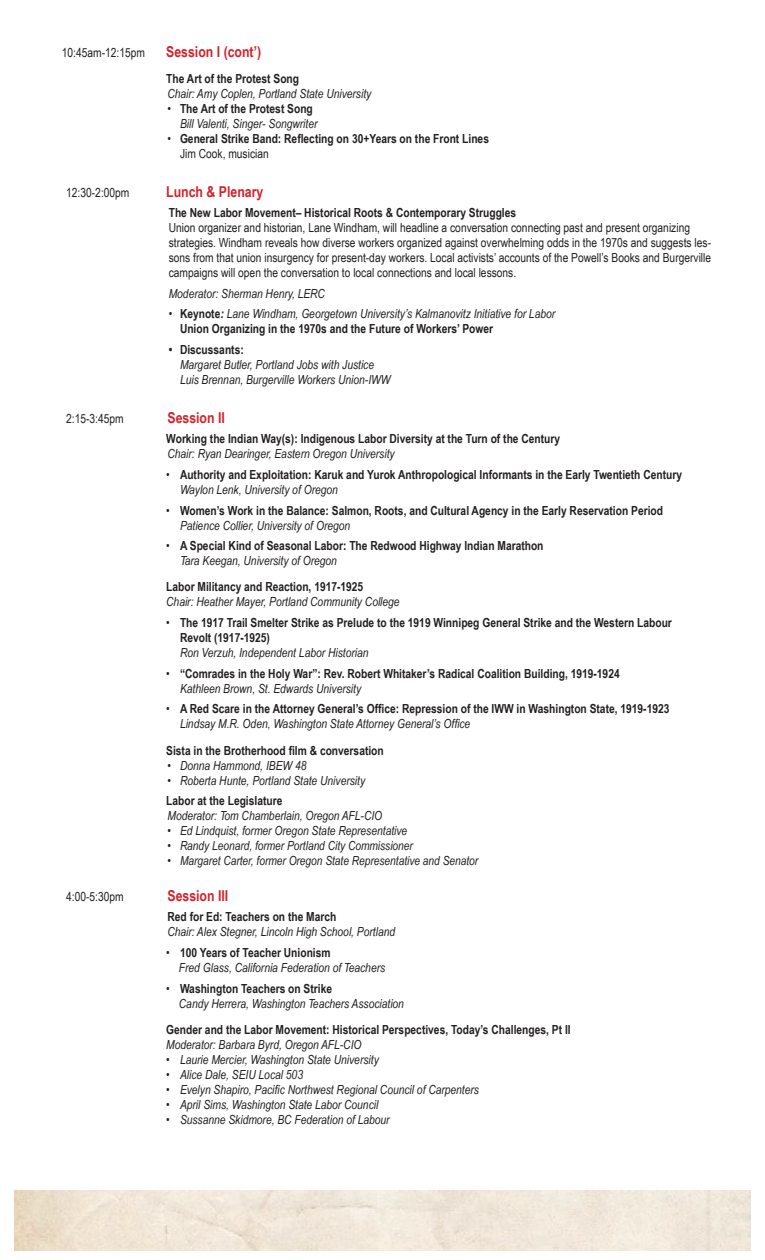
<style>
.page{position:relative;width:765px;height:1260px;background:#fff}
.page>*{position:absolute;margin:0;border:0;box-sizing:border-box;transform-origin:0 0}
.t1{font:700 15px "Arial Narrow";color:#d1232a}
.t2{font:italic 12.5px/15px "Arial Narrow";color:#231f20}
.t3{font:700 12.5px/15px "Arial Narrow";color:#231f20}
.t4{font:12.5px/15px "Arial Narrow";color:#231f20}
.s1{font-style:normal}
.s2{font-weight:700;font-style:normal}
.s3{font-weight:400}
.s4{font-weight:700}
.s5{font-weight:400;font-style:italic}
</style>
<div class="page">
<p class="t4" style="left:62px;top:44px;width:85px">10:45am-12:15pm</p>
<p class="t1" style="left:166px;top:40px;width:97px">Session I (cont’)</p>
<p class="t3" style="left:166px;top:70px;width:134px">The Art of the Protest Song</p>
<p class="t2" style="left:168px;top:86px;width:205px">Chair: Amy Coplen, Portland State University</p>
<p class="t2" style="left:180px;top:101px;width:139px;text-indent:-13px"><span class="s1">•</span> <span class="s2">The Art of the Protest Song<br></span>Bill Valenti, Singer- Songwriter</p>
<p class="t3" style="left:180px;top:130px;width:311px;text-indent:-13px"><span class="s3">•</span> General Strike Band: Reflecting on 30+Years on the Front Lines<br><span class="s3">Jim Cook, musician</span></p>
<p class="t4" style="left:66px;top:184px;width:65px">12:30-2:00pm</p>
<p class="t1" style="left:166px;top:180px;width:99px">Lunch &amp; Plenary</p>
<p class="t3" style="left:169px;top:205px;width:349px">The New Labor Movement– Historical Roots &amp; Contemporary Struggles</p>
<p class="t4" style="left:169px;top:220px;width:544px">Union organizer and historian, Lane Windham, will headline a conversation connecting past and present organizing strategies. Windham reveals how diverse workers organized against overwhelming odds in the 1970s and suggests les&shy;sons from that union insurgency for present-day workers. Local activists’ accounts of the Powell’s Books and Burgerville campaigns will open the conversation to local connections and local lessons.</p>
<p class="t2" style="left:169px;top:286px;width:158px">Moderator: Sherman Henry, LERC</p>
<p class="t2" style="left:180px;top:306px;width:377px;text-indent:-11px">• <span class="s2">Keynote</span><span class="s4">:</span> Lane Windham, Georgetown University’s Kalmanovitz Initiative for Labor<br><span class="s2">Union Organizing in the 1970s and the Future of Workers’ Power</span></p>
<p class="t3" style="left:169px;top:342px;width:77px">• Discussants:</p>
<p class="t2" style="left:180px;top:357px;width:212px">Margaret Butler, Portland Jobs with Justice<br>Luis Brennan, Burgerville Workers Union-IWW</p>
<p class="t4" style="left:66px;top:410px;width:59px">2:15-3:45pm</p>
<p class="t1" style="left:168px;top:406px;width:59px">Session II</p>
<p class="t3" style="left:166px;top:431px;width:395px">Working the Indian Way(s): Indigenous Labor Diversity at the Turn of the Century</p>
<p class="t2" style="left:168px;top:446px;width:229px">Chair: Ryan Dearinger, Eastern Oregon University</p>
<p class="t3" style="left:180px;top:466px;width:504px;text-indent:-14px"><span class="s3">•</span> Authority and Exploitation: Karuk and Yurok Anthropological Informants in the Early Twentieth Century<br><span class="s5">Waylon Lenk, University of Oregon</span></p>
<p class="t3" style="left:180px;top:502px;width:485px;text-indent:-14px"><span class="s3">•</span> Women’s Work in the Balance: Salmon, Roots, and Cultural Agency in the Early Reservation Period<br><span class="s5">Patience Collier, University of Oregon</span></p>
<p class="t3" style="left:180px;top:538px;width:365px;text-indent:-14px"><span class="s3">•</span> A Special Kind of Seasonal Labor: The Redwood Highway Indian Marathon<br><span class="s5">Tara Keegan, University of Oregon</span></p>
<p class="t3" style="left:166px;top:579px;width:199px">Labor Militancy and Reaction, 1917-1925</p>
<p class="t2" style="left:166px;top:594px;width:235px">Chair: Heather Mayer, Portland Community College</p>
<p class="t3" style="left:180px;top:615px;width:493px;text-indent:-14px"><span class="s3">•</span> The 1917 Trail Smelter Strike as Prelude to the 1919 Winnipeg General Strike and the Western Labour<br>Revolt (1917-1925)</p>
<p class="t2" style="left:180px;top:645px;width:190px">Ron Verzuh, Independent Labor Historian</p>
<p class="t3" style="left:180px;top:665px;width:441px;text-indent:-14px"><span class="s3">•</span> “Comrades in the Holy War”: Rev. Robert Whitaker’s Radical Coalition Building, 1919-1924<br><span class="s5">Kathleen Brown, St. Edwards University</span></p>
<p class="t3" style="left:180px;top:701px;width:491px;text-indent:-14px"><span class="s3">•</span> A Red Scare in the Attorney General’s Office: Repression of the IWW in Washington State, 1919-1923<br><span class="s5">Lindsay M.R. Oden, Washington State Attorney General’s Office</span></p>
<p class="t3" style="left:166px;top:742px;width:219px">Sista in the Brotherhood film &amp; conversation</p>
<p class="t2" style="left:168px;top:757px;width:140px"><span class="s1">•</span> Donna Hammond, IBEW 48</p>
<p class="t2" style="left:166px;top:770px;width:200px;line-height:20.6px"><span class="s1">•</span> Roberta Hunte, Portland State University<br><span class="s2">Labor at the Legislature</span></p>
<p class="t2" style="left:168px;top:808px;width:216px">Moderator: Tom Chamberlain, Oregon AFL-CIO</p>
<p class="t2" style="left:168px;top:823px;width:241px"><span class="s1">•</span> Ed Lindquist, former Oregon State Representative</p>
<p class="t2" style="left:167px;top:838px;width:247px"><span class="s1">•</span> Randy Leonard, former Portland City Commissioner</p>
<p class="t2" style="left:168px;top:853px;width:312px"><span class="s1">•</span> Margaret Carter, former Oregon State Representative and Senator</p>
<p class="t4" style="left:66px;top:888px;width:59px">4:00-5:30pm</p>
<p class="t1" style="left:167px;top:884px;width:62px">Session III</p>
<p class="t3" style="left:168px;top:909px;width:170px">Red for Ed: Teachers on the March</p>
<p class="t2" style="left:168px;top:924px;width:229px">Chair: Alex Stegner, Lincoln High School, Portland</p>
<p class="t2" style="left:179px;top:945px;width:208px;text-indent:-13px"><span class="s1">•</span> <span class="s2">100 Years of Teacher Unionism<br></span>Fred Glass, California Federation of Teachers</p>
<p class="t2" style="left:179px;top:981px;width:227px;text-indent:-13px"><span class="s1">•</span> <span class="s2">Washington Teachers on Strike<br></span>Candy Herrera, Washington Teachers Association</p>
<p class="t3" style="left:166px;top:1021px;width:406px">Gender and the Labor Movement: Historical Perspectives, Today’s Challenges, Pt II</p>
<p class="t2" style="left:166px;top:1037px;width:197px">Moderator: Barbara Byrd, Oregon AFL-CIO</p>
<p class="t2" style="left:166px;top:1052px;width:214px"><span class="s1">•</span> Laurie Mercier, Washington State University</p>
<p class="t2" style="left:166px;top:1067px;width:138px"><span class="s1">•</span> Alice Dale, SEIU Local 503</p>
<p class="t2" style="left:166px;top:1082px;width:314px"><span class="s1">•</span> Evelyn Shapiro, Pacific Northwest Regional Council of Carpenters</p>
<p class="t2" style="left:166px;top:1097px;width:214px"><span class="s1">•</span> April Sims, Washington State Labor Council</p>
<p class="t2" style="left:166px;top:1112px;width:225px"><span class="s1">•</span> Sussanne Skidmore, BC Federation of Labour</p>
</div>
